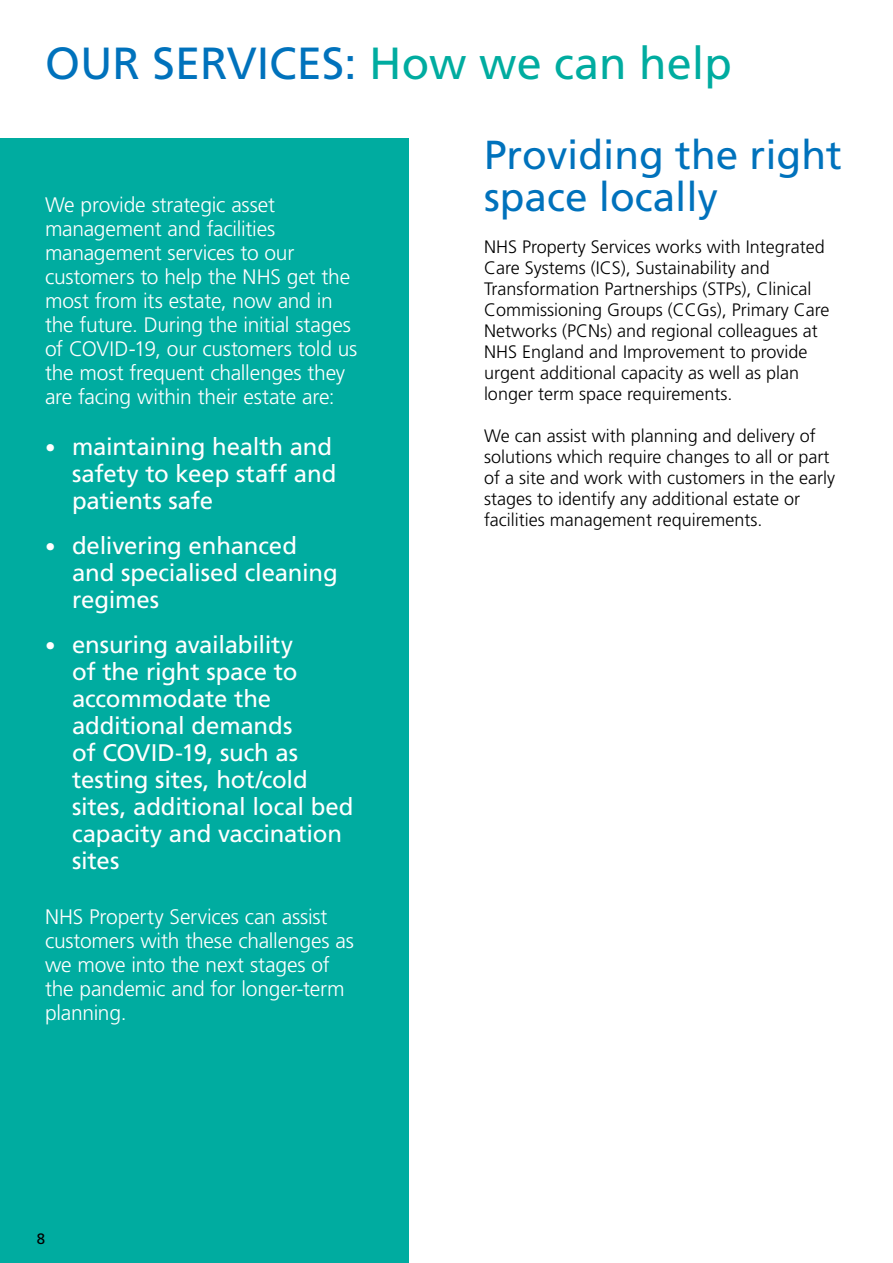
<style>
.page{position:relative;width:893px;height:1263px;background:#fff}
.page>*{position:absolute;margin:0;border:0;box-sizing:border-box;transform-origin:0 0}
.Left_Justify{font:45px "Frutiger LT Std";color:#0072bc}
.t1{font:40.5px/42px "Frutiger LT Std";color:#0072bc}
.t2{font:24px/27px "Frutiger LT Std";letter-spacing:-.01em;color:#fff}
.t3{font:300 21px/24px "Frutiger LT Std";letter-spacing:-.01em;color:#fff}
.t4{font:300 18px/21px "Frutiger LT Std";color:#000}
.t5{font:15px "Frutiger LT Std";color:#000}
.s1{color:#00aca0}
.s2{font-size:21px}
</style>
<div class="page">
<div style="left:0;top:139px;width:409px;height:1124px;background:#00aca0"></div>
<p class="Left_Justify" style="left:45px;top:37px;width:688px">OUR SERVICES: <span class="s1">How we can help</span></p>
<p class="t3" style="left:45px;top:193px;width:314px">We provide strategic asset management and facilities management services to our customers to help the NHS get the most from its estate, now and in the future. During the initial stages of COVID-19, our customers told us the most frequent challenges they are facing within their estate are:</p>
<p class="t2" style="left:72px;top:433px;width:266px;text-indent:-27px"><span class="s2">•</span> maintaining health and safety to keep staff and patients safe</p>
<p class="t2" style="left:72px;top:532px;width:267px;text-indent:-27px"><span class="s2">•</span> delivering enhanced and specialised cleaning regimes</p>
<p class="t2" style="left:72px;top:631px;width:283px;text-indent:-27px"><span class="s2">•</span> ensuring availability<br>of the right space to accommodate the additional demands<br>of COVID-19, such as testing sites, hot/cold sites, additional local bed capacity and vaccination sites</p>
<p class="t3" style="left:45px;top:905px;width:310px">NHS Property Services can assist customers with these challenges as we move into the next stages of the pandemic and for longer-term planning.</p>
<p class="t5" style="left:37px;top:1230px;width:10px">8</p>
<p class="t1" style="left:484px;top:134px;width:359px">Providing the right space locally</p>
<p class="t4" style="left:484px;top:237px;width:347px">NHS Property Services works with Integrated Care Systems (ICS), Sustainability and Transformation Partnerships (STPs), Clinical Commissioning Groups (CCGs), Primary Care Networks (PCNs) and regional colleagues at NHS England and Improvement to provide urgent additional capacity as well as plan longer term space requirements.</p>
<p class="t4" style="left:484px;top:426px;width:353px">We can assist with planning and delivery of solutions which require changes to all or part of a site and work with customers in the early stages to identify any additional estate or facilities management requirements.</p>
</div>
